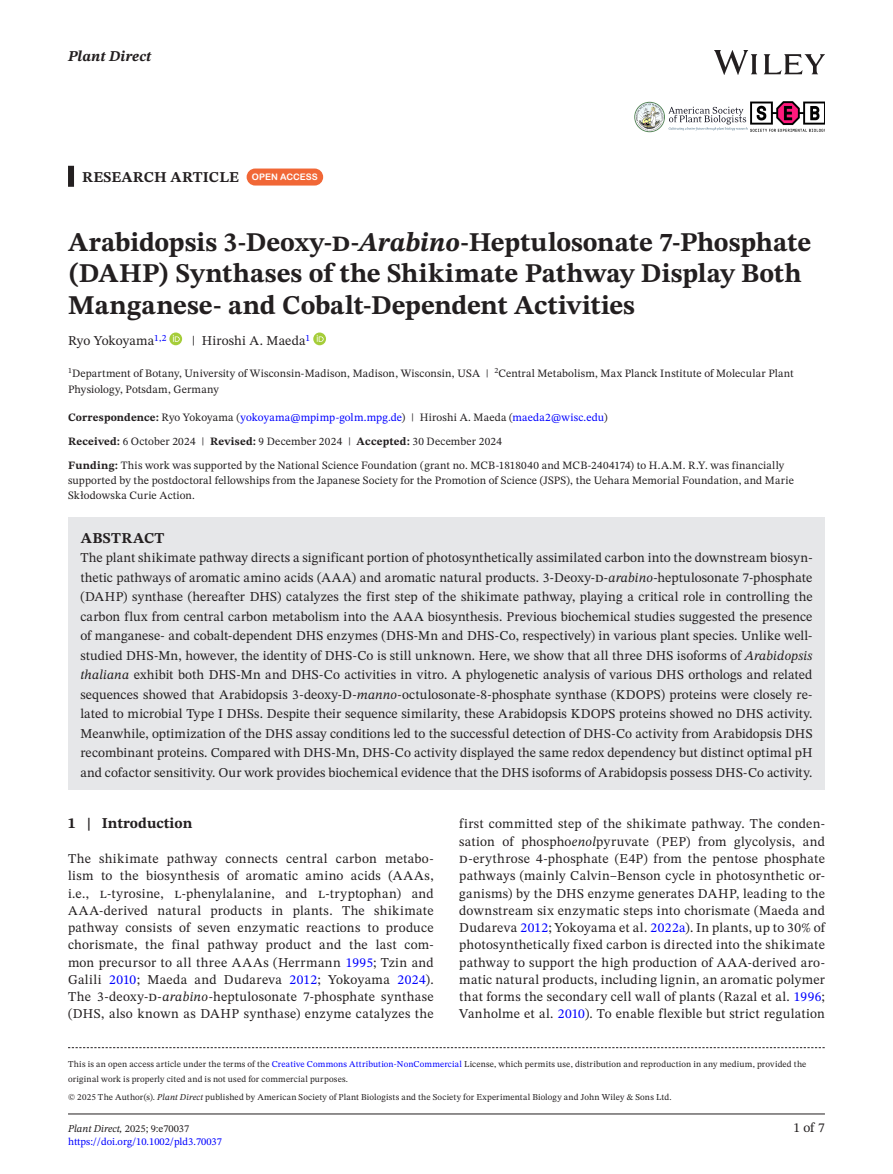
<style>
.page{position:relative;width:893px;height:1174px;background:#fff}
.page>*{position:absolute;margin:0;border:0;box-sizing:border-box;transform-origin:0 0}
.t1{font:700 27px/31.5px "STIX Two Text";color:#231f20}
.t2{font:700 15px "STIX Two Text";letter-spacing:.01em;color:#231f20}
.t3{font:italic 700 15px "STIX Two Text";letter-spacing:.005em;color:#231f20}
.t4{font:13.5px/17.2px "STIX Two Text";letter-spacing:.015em;color:#231f20;text-align:justify}
.t5{font:11.25px/24px "STIX Two Text";letter-spacing:.015em;color:#231f20}
.t6{font:10.5px "STIX Two Text";color:#00f}
.t7{font:10.5px "STIX Two Text";color:#231f20}
.t8{font:9px/15px "STIX Two Text";letter-spacing:.02em;color:#231f20}
.s1{font-family:"Arial Rounded MT Bold";font-weight:400;font-size:9px;color:#fff}
.s2{font-style:italic}
.s3{font-weight:700}
.s4{color:#00f}
</style>
<div class="page">
<hr style="left:68px;top:1113px;width:757px;height:1px;background:#231f20">
<img style="left:714px;top:51px;width:111px;height:23px">
<div style="left:635px;top:102px;width:30px;height:30px;border:1px solid #548755;border-radius:50%"></div>
<svg style="left:635px;top:103px;width:113px;height:28px"></svg>
<img style="left:750px;top:101px;width:75px;height:30px">
<div style="left:68px;top:166px;width:6px;height:21px;background:#231f20"></div>
<div style="left:68px;top:517px;width:757px;height:43px;background:#e6e7e9"></div>
<div style="left:68px;top:536px;width:757px;height:254px;background:#e6e7e9"></div>
<div style="left:247px;top:168px;width:76px;height:17px;background:#f16736;border-radius:9px"></div>
<svg style="left:169px;top:332px;width:13px;height:13px"></svg>
<svg style="left:173px;top:335px;width:7px;height:7px"></svg>
<svg style="left:313px;top:332px;width:13px;height:13px"></svg>
<svg style="left:317px;top:335px;width:7px;height:7px"></svg>
<svg style="left:68px;top:1047px;width:757px;height:1px"></svg>
<p class="t3" style="left:68px;top:46px;width:85px">Plant Direct</p>
<p class="t2" style="left:82px;top:166px;width:237px">RESEARCH ARTICLE <span class="s1">OPEN ACCESS</span></p>
<h1 class="t1" style="left:68px;top:227px;width:745px">Arabidopsis 3-Deoxy-d-<span class="s2">Arabino</span>-Heptulosonate 7-Phosphate (DAHP) Synthases of the Shikimate Pathway Display Both<br>Manganese- and Cobalt-Dependent Activities</h1>
<p class="t4" style="left:68px;top:332px;width:100px">Ryo Yokoyama<sup>1,2</sup></p>
<p class="t4" style="left:192px;top:332px;width:120px">| Hiroshi A. Maeda<sup>1</sup></p>
<p class="t5" style="left:68px;top:365px;width:727px;line-height:16.5px"><sup>1</sup>Department of Botany, University of Wisconsin-Madison, Madison, Wisconsin, USA | <sup>2</sup>Central Metabolism, Max Planck Institute of Molecular Plant<br>Physiology, Potsdam, Germany</p>
<p class="t5" style="left:68px;top:405px;width:718px"><span class="s3">Correspondence:</span> Ryo Yokoyama (<span class="s4">yokoyama@mpimp-golm.mpg.de</span>) | Hiroshi A. Maeda (<span class="s4">maeda2@wisc.edu</span>)<br><span class="s3">Received:</span> 6 October 2024 | <span class="s3">Revised:</span> 9 December 2024 | <span class="s3">Accepted:</span> 30 December 2024<br><span class="s3">Funding:</span> This work was supported by the National Science Foundation (grant no. MCB-1818040 and MCB-2404174) to H.A.M. R.Y. was financially</p>
<p class="t5" style="left:68px;top:473px;width:727px;line-height:15px">supported by the postdoctoral fellowships from the Japanese Society for the Promotion of Science (JSPS), the Uehara Memorial Foundation, and Marie<br>Skłodowska Curie Action.</p>
<p class="t2" style="left:81px;top:527px;width:85px">ABSTRACT</p>
<p class="t4" style="left:80px;top:548px;width:734px;line-height:19.5px">The plant shikimate pathway directs a significant portion of photosynthetically assimilated carbon into the downstream biosyn&shy;thetic pathways of aromatic amino acids (AAA) and aromatic natural products. 3-Deoxy-d-<span class="s2">arabino</span>-heptulosonate 7-phosphate (DAHP) synthase (hereafter DHS) catalyzes the first step of the shikimate pathway, playing a critical role in controlling the carbon flux from central carbon metabolism into the AAA biosynthesis. Previous biochemical studies suggested the presence of manganese- and cobalt-dependent DHS enzymes (DHS-Mn and DHS-Co, respectively) in various plant species. Unlike well&shy;studied DHS-Mn, however, the identity of DHS-Co is still unknown. Here, we show that all three DHS isoforms of <span class="s2">Arabidopsis thaliana</span> exhibit both DHS-Mn and DHS-Co activities in vitro. A phylogenetic analysis of various DHS orthologs and related sequences showed that Arabidopsis 3-deoxy-D-<span class="s2">manno</span>-octulosonate-8-phosphate synthase (KDOPS) proteins were closely re&shy;lated to microbial Type I DHSs. Despite their sequence similarity, these Arabidopsis KDOPS proteins showed no DHS activity.<br>Meanwhile, optimization of the DHS assay conditions led to the successful detection of DHS-Co activity from Arabidopsis DHS recombinant proteins. Compared with DHS-Mn, DHS-Co activity displayed the same redox dependency but distinct optimal pH and cofactor sensitivity. Our work provides biochemical evidence that the DHS isoforms of Arabidopsis possess DHS-Co activity.</p>
<p class="t2" style="left:68px;top:812px;width:126px">1 | Introduction</p>
<p class="t4" style="left:68px;top:849px;width:367px">The shikimate pathway connects central carbon metabo&shy;lism to the biosynthesis of aromatic amino acids (AAAs, i.e., l-tyrosine, l-phenylalanine, and l-tryptophan) and AAA-derived natural products in plants. The shikimate pathway consists of seven enzymatic reactions to produce chorismate, the final pathway product and the last com&shy;mon precursor to all three AAAs (Herrmann <span class="s4">1995</span>; Tzin and Galili <span class="s4">2010</span>; Maeda and Dudareva <span class="s4">2012</span>; Yokoyama <span class="s4">2024</span>).<br>The 3-deoxy-d-<span class="s2">arabino</span>-heptulosonate 7-phosphate synthase (DHS, also known as DAHP synthase) enzyme catalyzes the</p>
<p class="t4" style="left:459px;top:815px;width:367px">first committed step of the shikimate pathway. The conden&shy;sation of phospho<span class="s2">enol</span>pyruvate (PEP) from glycolysis, and d-erythrose 4-phosphate (E4P) from the pentose phosphate pathways (mainly Calvin–Benson cycle in photosynthetic or&shy;ganisms) by the DHS enzyme generates DAHP, leading to the downstream six enzymatic steps into chorismate (Maeda and Dudareva <span class="s4">2012</span>; Yokoyama et al. <span class="s4">2022a</span>). In plants, up to 30% of photosynthetically fixed carbon is directed into the shikimate pathway to support the high production of AAA-derived aro&shy;matic natural products, including lignin, an aromatic polymer that forms the secondary cell wall of plants (Razal et al. <span class="s4">1996</span>; Vanholme et al. <span class="s4">2010</span>). To enable flexible but strict regulation</p>
<p class="t8" style="left:68px;top:1056px;width:740px">This is an open access article under the terms of the <span class="s4">Creative Commons Attribution-NonCommercial</span> License, which permits use, distribution and reproduction in any medium, provided the original work is properly cited and is not used for commercial purposes.</p>
<p class="t8" style="left:68px;top:1089px;width:605px">© 2025 The Author(s). <span class="s2">Plant Direct</span> published by American Society of Plant Biologists and the Society for Experimental Biology and John Wiley &amp; Sons Ltd.</p>
<p class="t7" style="left:68px;top:1121px;width:123px"><span class="s2">Plant Direct,</span> 2025; 9:e70037</p>
<p class="t4" style="left:793px;top:1119px;width:33px">1 of 7</p>
<p class="t6" style="left:68px;top:1134px;width:156px">https://doi.org/10.1002/pld3.70037</p>
</div>
